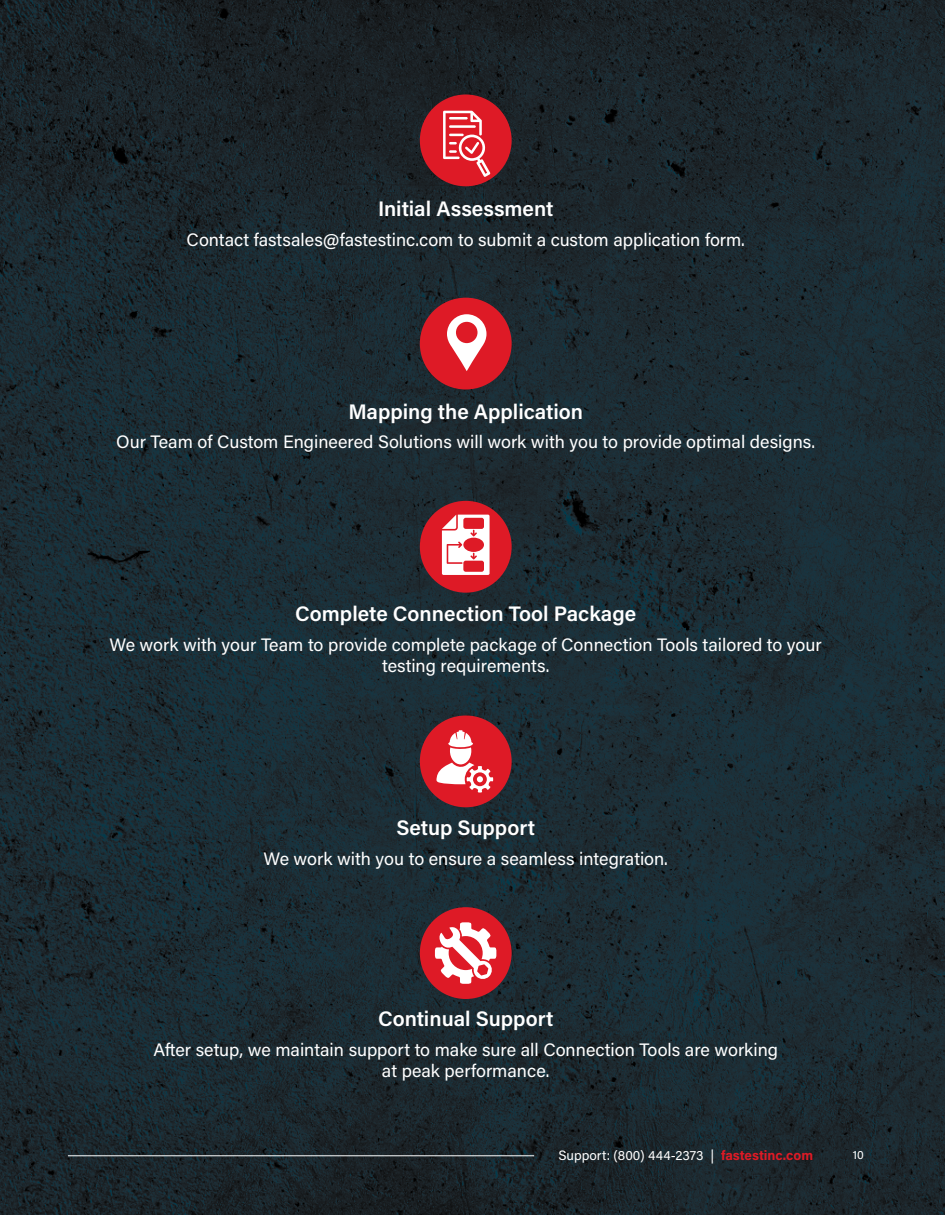
<style>
.page{position:relative;width:945px;height:1215px;background:#fff}
.page>*{position:absolute;margin:0;border:0;box-sizing:border-box;transform-origin:0 0}
.t1{font:600 21px "Acumin Pro";color:#fff}
.t2{font:18px/21px "Acumin Pro";color:#fff;text-align:center}
.t3{font:13.5px "Acumin Pro";color:#fff}
.t4{font:12px "Acumin Pro";color:#fff}
.s1{font-weight:700;color:#df1a25}
</style>
<div class="page">
<img style="left:0;top:0;width:945px;height:1215px">
<div style="left:420px;top:95px;width:92px;height:91px;background:#de1a26;border-radius:50%"></div>
<svg style="left:443px;top:111px;width:47px;height:66px"></svg>
<div style="left:420px;top:298px;width:92px;height:91px;background:#de1a26;border-radius:50%"></div>
<svg style="left:447px;top:314px;width:40px;height:57px"></svg>
<div style="left:420px;top:501px;width:92px;height:92px;background:#de1a26;border-radius:50%"></div>
<svg style="left:442px;top:515px;width:48px;height:60px"></svg>
<div style="left:420px;top:716px;width:92px;height:91px;background:#de1a26;border-radius:50%"></div>
<svg style="left:436px;top:730px;width:57px;height:63px"></svg>
<div style="left:420px;top:907px;width:92px;height:92px;background:#de1a26;border-radius:50%"></div>
<svg style="left:435px;top:922px;width:61px;height:62px"></svg>
<hr style="left:68px;top:1155px;width:466px;height:1px;background:#fff">
<p class="t1" style="left:378px;top:194px;width:177px">Initial Assessment</p>
<p class="t2" style="left:187px;top:228px;width:560px">Contact fastsales@fastestinc.com to submit a custom application form.</p>
<p class="t1" style="left:348px;top:397px;width:236px">Mapping the Application</p>
<p class="t2" style="left:116px;top:431px;width:700px">Our Team of Custom Engineered Solutions will work with you to provide optimal designs.</p>
<p class="t1" style="left:295px;top:599px;width:343px">Complete Connection Tool Package</p>
<p class="t2" style="left:110px;top:633px;width:714px">We work with your Team to provide complete package of Connection Tools tailored to your testing requirements.</p>
<p class="t1" style="left:396px;top:813px;width:140px">Setup Support</p>
<p class="t2" style="left:264px;top:847px;width:406px">We work with you to ensure a seamless integration.</p>
<p class="t1" style="left:378px;top:1004px;width:177px">Continual Support</p>
<p class="t2" style="left:153px;top:1038px;width:626px">After setup, we maintain support to make sure all Connection Tools are working at peak performance.</p>
<p class="t3" style="left:558px;top:1146px;width:256px">Support: (800) 444-2373 | <span class="s1">fastestinc.com</span></p>
<p class="t4" style="left:853px;top:1146px;width:13px">10</p>
</div>
